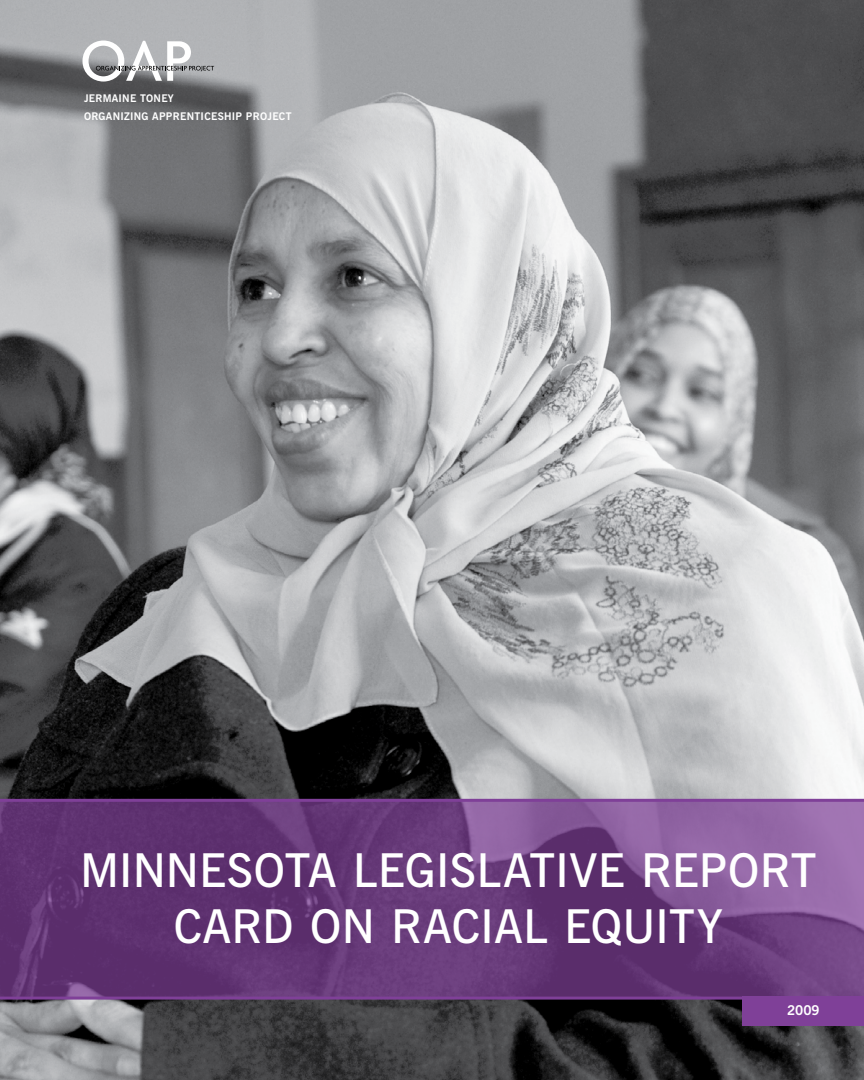
<style>
.page{position:relative;width:864px;height:1080px;background:#fff}
.page>*{position:absolute;margin:0;border:0;box-sizing:border-box;transform-origin:0 0}
.t1{font:600 46.5px/55.8px "News Gothic BT";color:#fff;text-align:center}
.t2{font:700 13.5px "News Gothic BT";color:#fff}
.t3{font:700 10.5px/18px "News Gothic BT";letter-spacing:.025em;color:#fff}
</style>
<div class="page">
<img style="left:0;top:0;width:864px;height:1080px">
<svg style="left:83px;top:41px;width:131px;height:41px"></svg>
<svg style="left:0;top:802px;width:864px;height:195px;background:#6b3e7d"></svg>
<div style="left:742px;top:997px;width:122px;height:29px;background:#7f4098"></div>
<hr style="left:0;top:997px;width:864px;height:3px;background:#7f4098">
<hr style="left:0;top:799px;width:864px;height:3px;background:#7f4098">
<p class="t3" style="left:84px;top:89px;width:209px">JERMAINE TONEY<br>ORGANIZING APPRENTICESHIP PROJECT</p>
<h1 class="t1" style="left:80px;top:842px;width:738px">MINNESOTA LEGISLATIVE REPORT<br>CARD ON RACIAL EQUITY</h1>
<p class="t2" style="left:787px;top:1002px;width:34px">2009</p>
</div>
